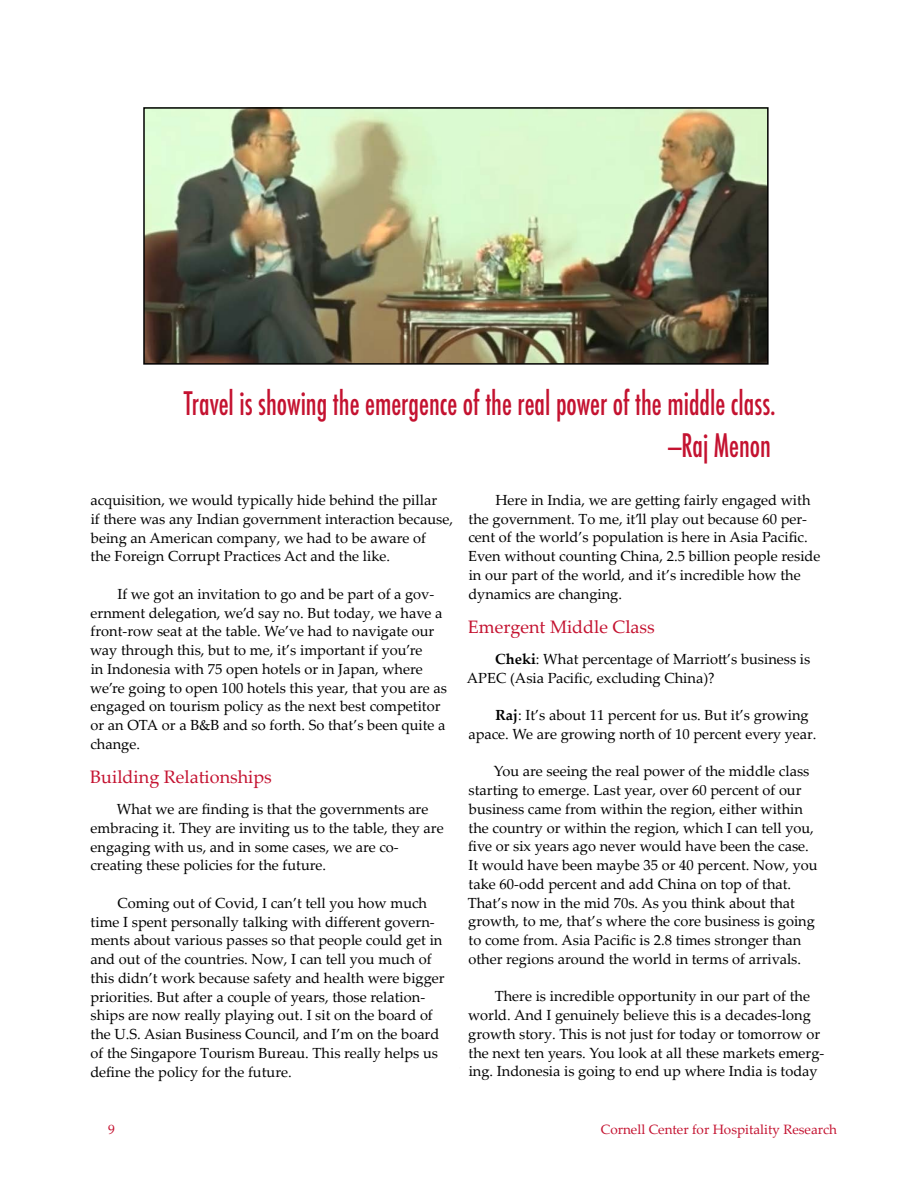
<style>
.page{position:relative;width:918px;height:1188px;background:#fff}
.page>*{position:absolute;margin:0;border:0;box-sizing:border-box;transform-origin:0 0}
.pull_quote{font:500 condensed 31.5px/42px "Futura";color:#c41230;text-align:right;scale:.85 1}
.sub_head_red{font:18px "Palatino Linotype";color:#c41230}
._9_75_12_5_Indented{font:14.7px/18.8px "Palatino Linotype";color:#000}
.t1{font:13.5px "Palatino Linotype";color:#c41230}
.s1{font-weight:700}
</style>
<div class="page">
<img style="left:146px;top:110px;width:620px;height:252px">
<div style="left:143px;top:107px;width:626px;height:258px;border:2px solid #000"></div>
<p class="pull_quote" style="left:184px;top:383px;width:698px">Travel is showing the emergence of the real power of the middle class. —Raj Menon</p>
<p class="_9_75_12_5_Indented" style="left:90px;top:490px;width:364px">acquisition, we would typically hide behind the pillar<br>if there was any Indian government interaction because, being an American company, we had to be aware of<br>the Foreign Corrupt Practices Act and the like.</p>
<p class="_9_75_12_5_Indented" style="left:90px;top:584px;width:359px;text-indent:27px">If we got an invitation to go and be part of a gov&shy;ernment delegation, we’d say no. But today, we have a front-row seat at the table. We’ve had to navigate our way through this, but to me, it’s important if you’re<br>in Indonesia with 75 open hotels or in Japan, where we’re going to open 100 hotels this year, that you are as engaged on tourism policy as the next best competitor or an OTA or a B&amp;B and so forth. So that’s been quite a change.</p>
<p class="sub_head_red" style="left:90px;top:764px;width:183px">Building Relationships</p>
<p class="_9_75_12_5_Indented" style="left:90px;top:799px;width:355px;text-indent:26px">What we are finding is that the governments are embracing it. They are inviting us to the table, they are engaging with us, and in some cases, we are co&shy;creating these policies for the future.</p>
<p class="_9_75_12_5_Indented" style="left:90px;top:893px;width:356px;text-indent:27px">Coming out of Covid, I can’t tell you how much time I spent personally talking with different govern&shy;ments about various passes so that people could get in and out of the countries. Now, I can tell you much of this didn’t work because safety and health were bigger priorities. But after a couple of years, those relation&shy;ships are now really playing out. I sit on the board of the U.S. Asian Business Council, and I’m on the board of the Singapore Tourism Bureau. This really helps us define the policy for the future.</p>
<p class="_9_75_12_5_Indented" style="left:468px;top:490px;width:354px;text-indent:27px">Here in India, we are getting fairly engaged with the government. To me, it’ll play out because 60 per&shy;cent of the world’s population is here in Asia Pacific.<br>Even without counting China, 2.5 billion people reside in our part of the world, and it’s incredible how the dynamics are changing.</p>
<p class="sub_head_red" style="left:468px;top:614px;width:188px">Emergent Middle Class</p>
<p class="_9_75_12_5_Indented" style="left:467px;top:649px;width:345px;text-indent:28px"><span class="s1">Cheki</span>: What percentage of Marriott’s business is<br>APEC (Asia Pacific, excluding China)?</p>
<p class="_9_75_12_5_Indented" style="left:468px;top:705px;width:350px;text-indent:27px"><span class="s1">Raj</span>: It’s about 11 percent for us. But it’s growing apace. We are growing north of 10 percent every year.</p>
<p class="_9_75_12_5_Indented" style="left:468px;top:762px;width:351px;text-indent:26px">You are seeing the real power of the middle class starting to emerge. Last year, over 60 percent of our business came from within the region, either within the country or within the region, which I can tell you, five or six years ago never would have been the case.<br>It would have been maybe 35 or 40 percent. Now, you take 60-odd percent and add China on top of that.<br>That’s now in the mid 70s. As you think about that growth, to me, that’s where the core business is going to come from. Asia Pacific is 2.8 times stronger than other regions around the world in terms of arrivals.</p>
<p class="_9_75_12_5_Indented" style="left:468px;top:987px;width:358px;text-indent:27px">There is incredible opportunity in our part of the world. And I genuinely believe this is a decades-long growth story. This is not just for today or tomorrow or the next ten years. You look at all these markets emerg&shy;ing. Indonesia is going to end up where India is today</p>
<p class="t1" style="left:108px;top:1120px;width:8px">9</p>
<p class="t1" style="left:601px;top:1120px;width:238px">Cornell Center for Hospitality Research</p>
</div>
